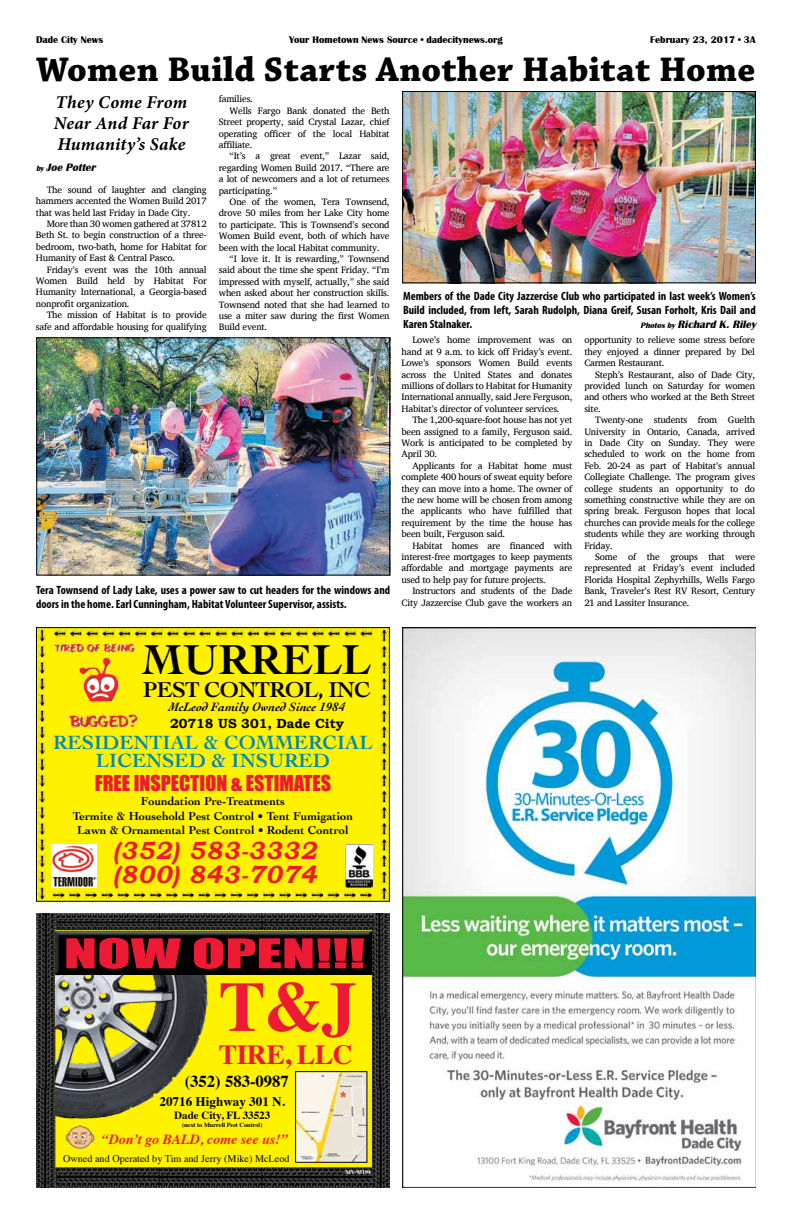
<style>
.page{position:relative;width:792px;height:1224px;background:#fff}
.page>*{position:absolute;margin:0;border:0;box-sizing:border-box;transform-origin:0 0}
.t1{font:700 70.4px "Times";color:#ed1a34}
.t2{font:700 43.9px "Cochin";color:#000}
.t3{font:37.9px "Impact";color:#ed1a34;scale:1.63 1}
.t4{font:700 36px "Chaparral Pro";letter-spacing:.01em;color:#000}
.t5{font:700 27.6px "Times";letter-spacing:-.02em;color:#ed1a34}
.t6{font:italic 700 24.8px/23.5px "Bookman Old Style";letter-spacing:.02em;color:#ed1b23}
.t7{font:700 22.5px "Cochin";letter-spacing:-.03em;color:#000}
.t8{font:700 20.1px/18.2px "Cochin";color:#0089b7;text-align:center}
.t9{font:20.1px "Impact";color:#ed1a34}
.t10{font:italic 700 18px/21px "Minion Pro";letter-spacing:.015em;color:#000;text-align:justify}
.t11{font:700 16.7px "Times";color:#000002}
.t12{font:italic 700 14px "Times";color:#ed1a34}
.t13{font:700 13.2px "Bookman Old Style";color:#000}
.t14{font:700 13.1px "Times";color:#000002}
.t15{font:italic 700 12.7px "Cochin";color:#000}
.t16{font:700 condensed 12px/14px "Myriad Pro";color:#000;text-align:justify}
.t17{font:700 12px/14.4px "Cochin";color:#000;text-align:center}
.t18{font:italic 700 11px "Britannic";color:#000}
.t19{font:700 11px "Times";color:#000002}
.t20{font:10.2px "Times";color:#000002}
.t21{font:700 10px "Britannic";color:#000}
.t22{font:9.5px/11.4px "Charis SIL";letter-spacing:-.02em;color:#000;text-align:justify}
.t23{font:700 6.3px "Times";color:#000002}
.t24{font:700 5.8px "Times";color:#fff}
.s1{font-size:8px}
</style>
<div class="page">
<div style="left:36px;top:628px;width:353px;height:273px;background:#fff200"></div>
<div style="left:36px;top:627px;width:354px;height:275px;border:1px solid #000"></div>
<img style="left:54px;top:643px;width:84px;height:85px">
<img style="left:52px;top:845px;width:45px;height:43px">
<img style="left:346px;top:845px;width:26px;height:43px">
<img style="left:38px;top:630px;width:8px;height:271px">
<img style="left:380px;top:628px;width:8px;height:271px">
<img style="left:53px;top:630px;width:320px;height:7px">
<img style="left:53px;top:891px;width:319px;height:8px">
<img style="left:36px;top:913px;width:354px;height:275px">
<img style="left:62px;top:1125px;width:36px;height:25px">
<div style="left:54px;top:931px;width:318px;height:46px;background:#000"></div>
<img style="left:55px;top:975px;width:158px;height:149px">
<img style="left:295px;top:1071px;width:72px;height:92px">
<img style="left:402px;top:627px;width:354px;height:561px">
<img style="left:404px;top:93px;width:350px;height:188px">
<div style="left:402px;top:91px;width:354px;height:192px;border:1px solid #000"></div>
<img style="left:38px;top:339px;width:350px;height:235px">
<div style="left:36px;top:337px;width:354px;height:239px;border:1px solid #000"></div>
<p class="t21" style="left:36px;top:34px;width:69px">Dade City News</p>
<p class="t21" style="left:289px;top:34px;width:215px">Your Hometown News Source • dadecitynews.org</p>
<p class="t21" style="left:650px;top:34px;width:107px">February 23, 2017 • 3A</p>
<h3 class="t4" style="left:36px;top:48px;width:721px">Women Build Starts Another Habitat Home</h3>
<h3 class="t10" style="left:54px;top:92px;width:136px">They Come From Near And Far For Humanity’s Sake</h3>
<p class="t18" style="left:36px;top:161px;width:64px"><span class="s1">by</span> Joe Potter</p>
<p class="t22" style="left:219px;top:93px;width:36px">families.</p>
<p class="t22" style="left:230px;top:105px;width:161px">Wells Fargo Bank donated the Beth</p>
<p class="t22" style="left:219px;top:116px;width:172px">Street property, said Crystal Lazar, chief</p>
<p class="t22" style="left:219px;top:128px;width:172px">operating officer of the local Habitat</p>
<p class="t22" style="left:219px;top:139px;width:35px">affiliate.</p>
<p class="t22" style="left:230px;top:150px;width:161px">“It’s a great event,” Lazar said,</p>
<p class="t22" style="left:219px;top:162px;width:172px">regarding Women Build 2017. “There are</p>
<p class="t22" style="left:219px;top:173px;width:172px">a lot of newcomers and a lot of returnees</p>
<p class="t22" style="left:219px;top:185px;width:60px">participating.”</p>
<p class="t22" style="left:230px;top:196px;width:161px">One of the women, Tera Townsend,</p>
<p class="t22" style="left:219px;top:207px;width:172px">drove 50 miles from her Lake City home</p>
<p class="t22" style="left:219px;top:219px;width:172px">to participate. This is Townsend’s second</p>
<p class="t22" style="left:219px;top:230px;width:172px">Women Build event, both of which have</p>
<p class="t22" style="left:219px;top:242px;width:162px">been with the local Habitat community.</p>
<p class="t22" style="left:230px;top:253px;width:161px">“I love it. It is rewarding,” Townsend</p>
<p class="t22" style="left:219px;top:264px;width:172px">said about the time she spent Friday. “I’m</p>
<p class="t22" style="left:219px;top:276px;width:172px">impressed with myself, actually,” she said</p>
<p class="t22" style="left:219px;top:287px;width:172px">when asked about her construction skills.</p>
<p class="t22" style="left:219px;top:299px;width:172px">Townsend noted that she had learned to</p>
<p class="t22" style="left:219px;top:310px;width:172px">use a miter saw during the first Women</p>
<p class="t22" style="left:219px;top:321px;width:50px">Build event.</p>
<p class="t22" style="left:36px;top:184px;width:172px;text-indent:11px">The sound of laughter and clanging hammers accented the Women Build 2017 that was held last Friday in Dade City.</p>
<p class="t22" style="left:36px;top:218px;width:172px;text-indent:11px">More than 30 women gathered at 37812<br>Beth St. to begin construction of a three&shy;bedroom, two-bath, home for Habitat for Humanity of East &amp; Central Pasco.</p>
<p class="t22" style="left:36px;top:264px;width:172px;text-indent:11px">Friday’s event was the 10th annual Women Build held by Habitat For Humanity International, a Georgia-based nonprofit organization.</p>
<p class="t22" style="left:36px;top:309px;width:172px;text-align:right">The mission of Habitat is to provide safe and affordable housing for qualifying</p>
<p class="t16" style="left:403px;top:288px;width:354px">Members of the Dade City Jazzercise Club who participated in last week’s Women’s Build included, from left, Sarah Rudolph, Diana Greif, Susan Forholt, Kris Dail and Karen Stalnaker.</p>
<p class="t18" style="left:641px;top:318px;width:117px"><span class="s1">Photos by</span> Richard K.Riley</p>
<p class="t16" style="left:36px;top:583px;width:356px">Tera Townsend of Lady Lake, uses a power saw to cut headers for the windows and doors in the home. Earl Cunningham, Habitat Volunteer Supervisor, assists.</p>
<p class="t22" style="left:402px;top:334px;width:172px;text-indent:11px">Lowe’s home improvement was on hand at 9 a.m. to kick off Friday’s event.<br>Lowe’s sponsors Women Build events across the United States and donates millions of dollars to Habitat for Humanity International annually, said Jere Ferguson, Habitat’s director of volunteer services.</p>
<p class="t22" style="left:402px;top:414px;width:172px;text-indent:11px">The 1,200-square-foot house has not yet been assigned to a family, Ferguson said.<br>Work is anticipated to be completed by April 30.</p>
<p class="t22" style="left:402px;top:460px;width:172px;text-indent:11px">Applicants for a Habitat home must complete 400 hours of sweat equity before they can move into a home. The owner of the new home will be chosen from among the applicants who have fulfilled that requirement by the time the house has been built, Ferguson said.</p>
<p class="t22" style="left:402px;top:540px;width:172px;text-indent:11px">Habitat homes are financed with interest-free mortgages to keep payments affordable and mortgage payments are used to help pay for future projects.</p>
<p class="t22" style="left:402px;top:585px;width:172px;text-align:right">Instructors and students of the Dade<br>City Jazzercise Club gave the workers an</p>
<p class="t22" style="left:584px;top:334px;width:172px">opportunity to relieve some stress before they enjoyed a dinner prepared by Del Carmen Restaurant.</p>
<p class="t22" style="left:584px;top:369px;width:172px;text-indent:11px">Steph’s Restaurant, also of Dade City, provided lunch on Saturday for women and others who worked at the Beth Street site.</p>
<p class="t22" style="left:584px;top:414px;width:172px;text-indent:11px">Twenty-one students from Guelth University in Ontario, Canada, arrived in Dade City on Sunday. They were scheduled to work on the home from Feb. 20-24 as part of Habitat’s annual Collegiate Challenge. The program gives college students an opportunity to do something constructive while they are on spring break. Ferguson hopes that local churches can provide meals for the college students while they are working through Friday.</p>
<p class="t22" style="left:584px;top:551px;width:172px;text-indent:11px">Some of the groups that were represented at Friday’s event included Florida Hospital Zephyrhills, Wells Fargo Bank, Traveler’s Rest RV Resort, Century 21 and Lassiter Insurance.</p>
<h2 class="t2" style="left:142px;top:634px;width:231px">MURRELL</h2>
<h3 class="t7" style="left:143px;top:676px;width:229px">PEST CONTROL, INC</h3>
<h3 class="t15" style="left:169px;top:700px;width:177px">McLeod Family Owned Since 1984</h3>
<h3 class="t8" style="left:53px;top:733px;width:321px">RESIDENTIAL &amp; COMMERCIAL<br>LICENSED &amp; INSURED</h3>
<h3 class="t9" style="left:95px;top:767px;width:238px">FREE INSPECTION &amp; ESTIMATES</h3>
<h3 class="t13" style="left:170px;top:715px;width:175px">20718 US 301, Dade City</h3>
<p class="t17" style="left:73px;top:794px;width:282px">Foundation Pre-Treatments<br>Termite &amp; Household Pest Control • Tent Fumigation<br>Lawn &amp; Ornamental Pest Control • Rodent Control</p>
<h3 class="t6" style="left:113px;top:839px;width:205px">(352) 583-3332 (800) 843-7074</h3>
<h3 class="t3" style="left:64px;top:924px;width:186px">NOW OPEN!!!</h3>
<h1 class="t1" style="left:219px;top:940px;width:139px">T&amp;J</h1>
<h3 class="t5" style="left:219px;top:1028px;width:135px">TIRE, LLC</h3>
<h3 class="t14" style="left:159px;top:1089px;width:127px">20716 Highway 301 N.</h3>
<p class="t19" style="left:174px;top:1105px;width:97px">Dade City, FL 33523</p>
<p class="t23" style="left:182px;top:1119px;width:82px">(next to Murrell Pest Control)</p>
<h3 class="t12" style="left:102px;top:1127px;width:187px">“Don’t go BALD, come see us!”</h3>
<h3 class="t11" style="left:185px;top:1066px;width:106px">(352) 583-0987</h3>
<p class="t20" style="left:63px;top:1149px;width:228px">Owned and Operated by Tim and Jerry (Mike) McLeod</p>
<p class="t24" style="left:345px;top:1167px;width:27px">MV-95194</p>
</div>
